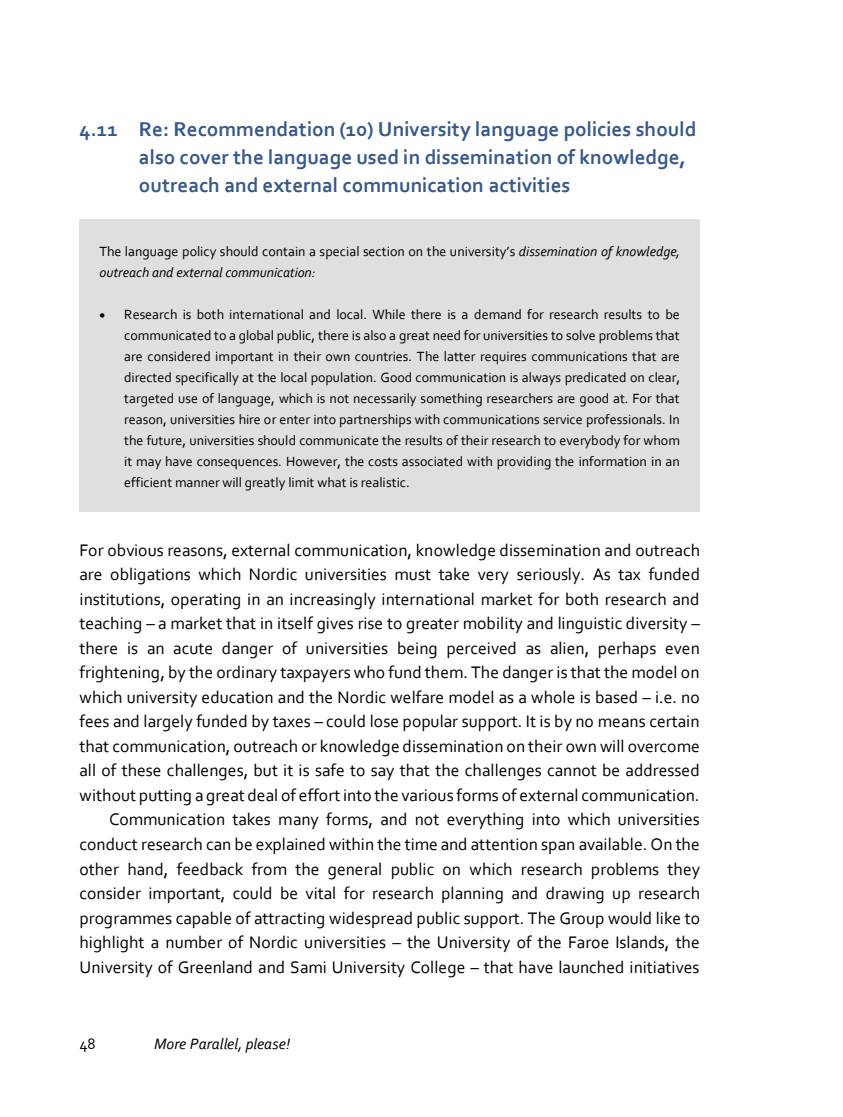
<style>
.page{position:relative;width:843px;height:1117px;background:#fff}
.page>*{position:absolute;margin:0;border:0;box-sizing:border-box;transform-origin:0 0}
.t1{font:700 21px/28px "Corbel";color:#385988}
.t2{font:17.5px/24.5px "Corbel";color:#000;text-align:justify}
.t3{font:italic 15.75px "Corbel";letter-spacing:.005em;color:#000}
.t4{font:15.75px "Corbel";color:#000}
.t5{font:14px/21px "Corbel";letter-spacing:-.005em;color:#000}
.s1{font-style:italic}
</style>
<div class="page">
<div style="left:79px;top:219px;width:620px;height:292px;background:#dfdfdf"></div>
<h2 class="t1" style="left:139px;top:117px;width:559px;text-indent:-59px">4.11 Re: Recommendation (10) University language policies should also cover the language used in dissemination of knowledge, outreach and external communication activities</h2>
<p class="t5" style="left:99px;top:242px;width:582px">The language policy should contain a special section on the university’s <span class="s1">dissemination of knowledge, outreach and external communication:</span></p>
<p class="t5" style="left:124px;top:305px;width:557px;text-align:justify">Research is both international and local. While there is a demand for research results to be communicated to a global public, there is also a great need for universities to solve problems that are considered important in their own countries. The latter requires communications that are directed specifically at the local population. Good communication is always predicated on clear, targeted use of language, which is not necessarily something researchers are good at. For that reason, universities hire or enter into partnerships with communications service professionals. In the future, universities should communicate the results of their research to everybody for whom it may have consequences. However, the costs associated with providing the information in an efficient manner will greatly limit what is realistic.</p>
<p class="t2" style="left:79px;top:539px;width:622px">For obvious reasons, external communication, knowledge dissemination and outreach are obligations which Nordic universities must take very seriously. As tax funded institutions, operating in an increasingly international market for both research and teaching – a market that in itself gives rise to greater mobility and linguistic diversity – there is an acute danger of universities being perceived as alien, perhaps even frightening, by the ordinary taxpayers who fund them. The danger is that the model on which university education and the Nordic welfare model as a whole is based – i.e. no fees and largely funded by taxes – could lose popular support. It is by no means certain that communication, outreach or knowledge dissemination on their own will overcome all of these challenges, but it is safe to say that the challenges cannot be addressed without putting a great deal of effort into the various forms of external communication.</p>
<p class="t2" style="left:79px;top:808px;width:622px;text-indent:30px">Communication takes many forms, and not everything into which universities conduct research can be explained within the time and attention span available. On the other hand, feedback from the general public on which research problems they consider important, could be vital for research planning and drawing up research programmes capable of attracting widespread public support. The Group would like to highlight a number of Nordic universities – the University of the Faroe Islands, the University of Greenland and Sami University College – that have launched initiatives</p>
<p class="t4" style="left:79px;top:1036px;width:18px">48</p>
<p class="t3" style="left:154px;top:1036px;width:138px">More Parallel, please!</p>
</div>
